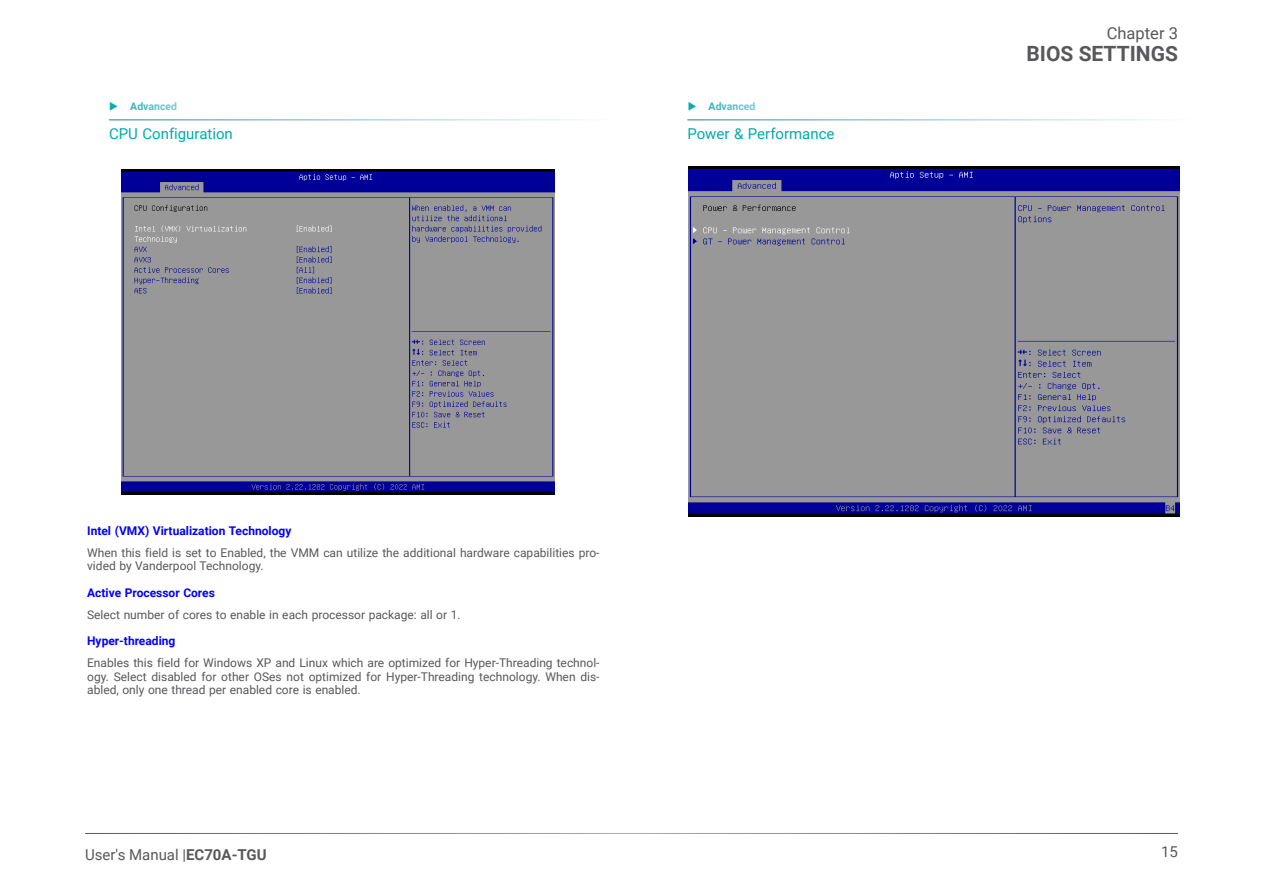
<style>
.page{position:relative;width:1263px;height:893px;background:#fff}
.page>*{position:absolute;margin:0;border:0;box-sizing:border-box;transform-origin:0 0}
.t1{font:700 21px "Roboto";color:#57585a}
.t2{font:16.5px "Roboto";color:#57585a}
.Heading_3{font:15px "Roboto";color:#00aaad}
.t3{font:15px "Roboto";color:#57585a}
.Body_Text{font:12px/13.5px "Roboto";color:#57585a}
.BIOS_Item{font:700 12px "Roboto";color:#00f}
.t4{font:700 10.5px "Roboto";color:#00aaad}
.s1{font-weight:700}
</style>
<div class="page">
<hr style="left:85px;top:833px;width:1093px;height:1px;background:#57585a">
<hr style="left:687px;top:119px;width:515px;height:2px;background:#2e9aa0">
<hr style="left:109px;top:119px;width:515px;height:2px;background:#2e9aa0">
<img style="left:121px;top:170px;width:433px;height:325px">
<img style="left:688px;top:166px;width:492px;height:351px">
<p class="t4" style="left:130px;top:99px;width:48px">Advanced</p>
<p class="t4" style="left:709px;top:99px;width:48px">Advanced</p>
<p class="Heading_3" style="left:109px;top:123px;width:125px">CPU Configuration</p>
<p class="Heading_3" style="left:687px;top:123px;width:149px">Power &amp; Performance</p>
<p class="BIOS_Item" style="left:87px;top:522px;width:206px">Intel (VMX) Virtualization Technology</p>
<p class="Body_Text" style="left:87px;top:545px;width:514px">When this field is set to Enabled, the VMM can utilize the additional hardware capabilities pro&shy;vided by Vanderpool Technology.</p>
<p class="BIOS_Item" style="left:87px;top:584px;width:129px">Active Processor Cores</p>
<p class="Body_Text" style="left:87px;top:607px;width:375px">Select number of cores to enable in each processor package: all or 1.</p>
<p class="BIOS_Item" style="left:87px;top:633px;width:90px">Hyper-threading</p>
<p class="Body_Text" style="left:87px;top:656px;width:514px;text-align:justify">Enables this field for Windows XP and Linux which are optimized for Hyper-Threading technol&shy;ogy. Select disabled for other OSes not optimized for Hyper-Threading technology. When dis&shy;abled, only one thread per enabled core is enabled.</p>
<p class="t3" style="left:85px;top:844px;width:183px">User's Manual |<span class="s1">EC70A-TGU</span></p>
<h2 class="t2" style="left:1107px;top:21px;width:73px">Chapter 3</h2>
<h1 class="t1" style="left:1026px;top:39px;width:153px">BIOS SETTINGS</h1>
<p class="t3" style="left:1161px;top:841px;width:18px">15</p>
</div>
